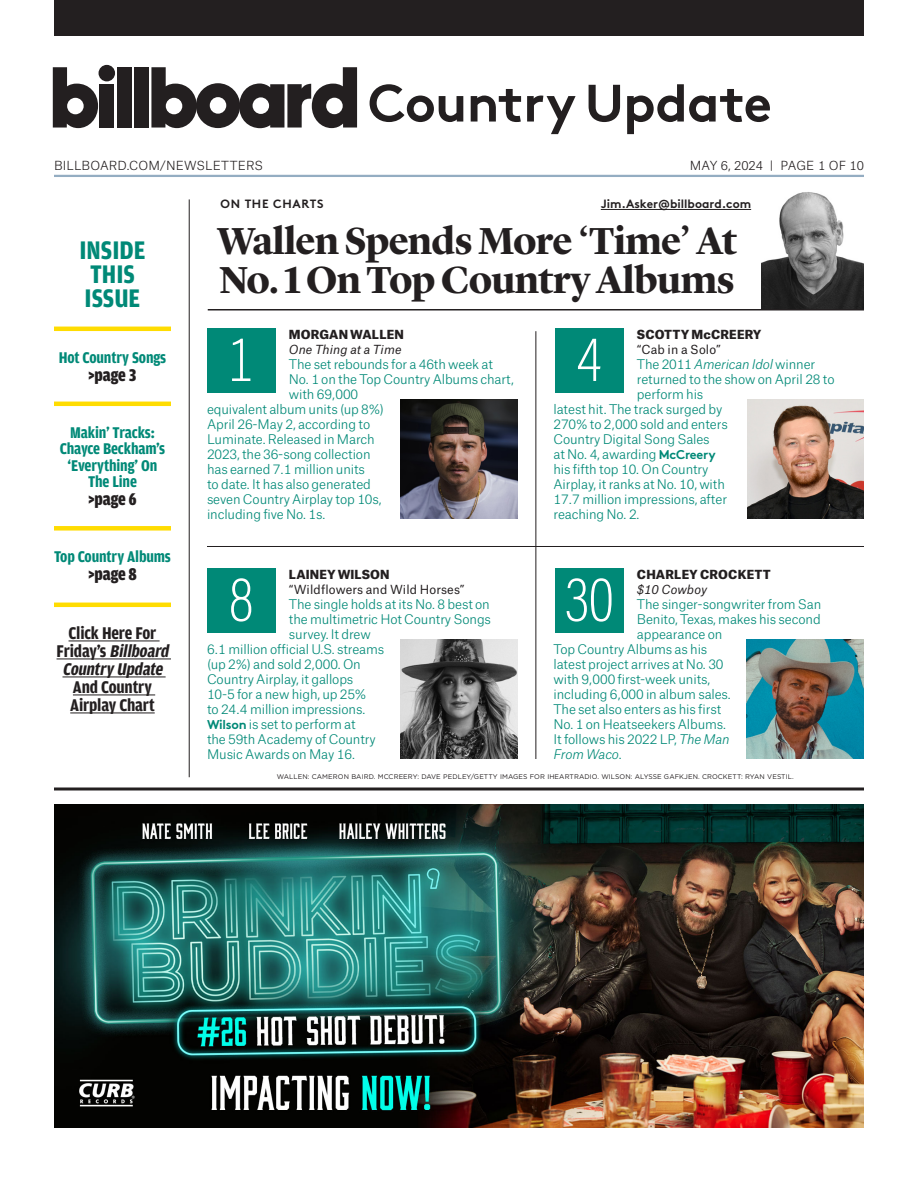
<style>
.page{position:relative;width:918px;height:1188px;background:#fff}
.page>*{position:absolute;margin:0;border:0;box-sizing:border-box;transform-origin:0 0}
.Name_Artist_Title{font:200 63.75px "Acumin Pro Cond";color:#fff}
.t1{font:700 52.5px "Brown";letter-spacing:-.01em;color:#231f20}
._20_Page_One_Hed_Lar{font:700 39px/39px "Lyon Display";letter-spacing:-.015em;color:#231f20}
.TOC_Inside{font:700 27px/24px "Amplitude Cond";color:#008977}
._20_TOC{font:700 18px/18px "Amplitude Cond";letter-spacing:-.01em;color:#231f20;text-align:center}
._20_TOC__page_tk{font:900 18px "Amplitude Cond";letter-spacing:-.01em;color:#231f20}
._20_TOC-2{font:700 16.5px/16.5px "Amplitude Cond";letter-spacing:-.01em;color:#008977;text-align:center}
._20_OTC_Green_Body_C{font:300 12.75px "Atlas Grotesk";letter-spacing:-.01em;color:#008977}
._20_OTC_Green_Body_C-2{font:italic 300 12.75px "Atlas Grotesk";letter-spacing:-.015em;color:#008977}
._20_OTC_Artist_Name{font:900 12px "Atlas Grotesk";letter-spacing:.01em;color:#231f20}
.t2{font:300 12px "Atlas Grotesk";letter-spacing:.01em;color:#231f20}
._20_OTC_Song_Title{font:12px "Atlas Grotesk";letter-spacing:.01em;color:#231f20}
._20_OTC_Song_Title-2{font:italic 12px "Atlas Grotesk";letter-spacing:.01em;color:#231f20}
.t3{font:700 12px "Brown";color:#231f20}
.t4{font:700 12px "Brown";letter-spacing:.06em;color:#231f20}
._20_Credit{font:6.75px "Gotham";letter-spacing:.015em;color:#231f20}
.s1{font-style:italic}
.s2{font-family:"Brown";font-weight:700}
.s3{font-style:normal}
</style>
<div class="page">
<hr style="left:54px;top:175px;width:810px;height:2px;background:#94adc2">
<hr style="left:189px;top:199px;width:1px;height:578px;background:#231f20">
<div style="left:54px;top:0;width:810px;height:36px;background:#231f20"></div>
<div style="left:100px;top:84px;width:14px;height:44px;background:#231f20"></div>
<div style="left:117px;top:67px;width:14px;height:61px;background:#231f20"></div>
<div style="left:134px;top:67px;width:14px;height:61px;background:#231f20"></div>
<div style="left:99px;top:65px;width:16px;height:16px;background:#231f20;border-radius:50%"></div>
<svg style="left:53px;top:67px;width:45px;height:61px"></svg>
<svg style="left:151px;top:67px;width:206px;height:61px"></svg>
<hr style="left:535px;top:331px;width:1px;height:428px;background:#231f20">
<hr style="left:207px;top:546px;width:657px;height:1px;background:#231f20">
<hr style="left:601px;top:209px;width:150px;height:1px;background:#231f20">
<img style="left:761px;top:192px;width:103px;height:117px">
<hr style="left:208px;top:309px;width:656px;height:1px;background:#231f20">
<img style="left:747px;top:399px;width:117px;height:120px">
<img style="left:747px;top:639px;width:117px;height:120px">
<img style="left:400px;top:399px;width:117px;height:120px">
<img style="left:400px;top:639px;width:117px;height:120px">
<hr style="left:54px;top:788px;width:810px;height:2px;background:#231f20">
<div style="left:207px;top:328px;width:68px;height:65px;background:#008977"></div>
<div style="left:207px;top:568px;width:68px;height:65px;background:#008977"></div>
<div style="left:555px;top:328px;width:68px;height:65px;background:#008977"></div>
<div style="left:555px;top:568px;width:68px;height:65px;background:#008977"></div>
<hr style="left:54px;top:327px;width:117px;height:4px;background:#ffdc01">
<hr style="left:54px;top:402px;width:117px;height:4px;background:#ffdc01">
<div style="left:54px;top:526px;width:117px;height:5px;background:#ffdc01"></div>
<hr style="left:54px;top:603px;width:117px;height:4px;background:#ffdc01">
<hr style="left:69px;top:641px;width:91px;height:1px;background:#231f20">
<hr style="left:57px;top:659px;width:114px;height:1px;background:#231f20">
<hr style="left:63px;top:677px;width:103px;height:1px;background:#231f20">
<hr style="left:73px;top:695px;width:82px;height:1px;background:#231f20">
<hr style="left:70px;top:713px;width:85px;height:1px;background:#231f20">
<img style="left:54px;top:804px;width:810px;height:324px">
<h2 class="t1" style="left:368px;top:61px;width:405px">Country Update</h2>
<p class="t2" style="left:54px;top:156px;width:211px">BILLBOARD.COM/NEWSLETTERS</p>
<p class="t2" style="left:690px;top:156px;width:176px">MAY 6, 2024 | PAGE 1 OF 10</p>
<p class="TOC_Inside" style="left:79px;top:238px;width:68px">INSIDE<br>THIS<br>ISSUE</p>
<p class="_20_TOC-2" style="left:59px;top:349px;width:109px">Hot Country Songs</p>
<p class="_20_TOC__page_tk" style="left:89px;top:365px;width:49px">&gt;page 3</p>
<p class="_20_TOC-2" style="left:60px;top:424px;width:107px">Makin’ Tracks:<br>Chayce Beckham’s ‘Everything’ On<br>The Line</p>
<p class="_20_TOC__page_tk" style="left:89px;top:489px;width:49px">&gt;page 6</p>
<p class="_20_TOC-2" style="left:54px;top:549px;width:119px">Top Country Albums</p>
<p class="_20_TOC__page_tk" style="left:89px;top:564px;width:49px">&gt;page 8</p>
<p class="_20_TOC" style="left:57px;top:624px;width:117px">Click Here For<br>F r i d ay ’ s <span class="s1">Billboard<br>Country Update<br></span>And Country<br>Airplay Chart</p>
<p class="t4" style="left:221px;top:194px;width:105px">ON THE CHARTS</p>
<p class="t3" style="left:601px;top:194px;width:152px">Jim.Asker@billboard.com</p>
<p class="_20_Page_One_Hed_Lar" style="left:217px;top:219px;width:521px">Wallen Spends More ‘Time’ At<br>No. 1 On Top Country Albums</p>
<p class="Name_Artist_Title" style="left:228px;top:318px;width:28px">1</p>
<p class="_20_OTC_Artist_Name" style="left:289px;top:324px;width:117px">MORGAN WALLEN</p>
<p class="_20_OTC_Song_Title-2" style="left:289px;top:340px;width:114px">One Thing at a Time</p>
<p class="_20_OTC_Green_Body_C" style="left:289px;top:354px;width:206px">The set rebounds for a 46th week at</p>
<p class="_20_OTC_Green_Body_C" style="left:289px;top:369px;width:226px">No. 1 on the Top Country Albums chart,</p>
<p class="_20_OTC_Green_Body_C" style="left:289px;top:384px;width:71px">with 69,000</p>
<p class="_20_OTC_Green_Body_C" style="left:207px;top:399px;width:178px">equivalent album units (up 8%)</p>
<p class="_20_OTC_Green_Body_C" style="left:207px;top:414px;width:165px">April 26-May 2, according to</p>
<p class="_20_OTC_Green_Body_C" style="left:207px;top:429px;width:169px">Luminate. Released in March</p>
<p class="_20_OTC_Green_Body_C" style="left:207px;top:444px;width:165px">2023, the 36-song collection</p>
<p class="_20_OTC_Green_Body_C" style="left:207px;top:459px;width:160px">has earned 7.1 million units</p>
<p class="_20_OTC_Green_Body_C" style="left:207px;top:474px;width:165px">to date. It has also generated</p>
<p class="_20_OTC_Green_Body_C" style="left:207px;top:489px;width:176px">seven Country Airplay top 10s,</p>
<p class="_20_OTC_Green_Body_C" style="left:207px;top:504px;width:120px">including five No. 1s.</p>
<p class="_20_OTC_Artist_Name" style="left:637px;top:324px;width:126px">SCOTTY McCREERY</p>
<p class="_20_OTC_Song_Title" style="left:637px;top:340px;width:85px">“Cab in a Solo”</p>
<p class="_20_OTC_Green_Body_C" style="left:637px;top:354px;width:180px">The 2011 <span class="s1">American Idol</span> winner</p>
<p class="_20_OTC_Green_Body_C" style="left:637px;top:369px;width:199px">returned to the show on April 28 to</p>
<p class="_20_OTC_Green_Body_C" style="left:637px;top:384px;width:68px">perform his</p>
<p class="_20_OTC_Green_Body_C" style="left:554px;top:399px;width:170px">latest hit. The track surged by</p>
<p class="_20_OTC_Green_Body_C" style="left:554px;top:414px;width:176px">270% to 2,000 sold and enters</p>
<p class="_20_OTC_Green_Body_C" style="left:554px;top:429px;width:158px">Country Digital Song Sales</p>
<p class="_20_OTC_Green_Body_C" style="left:554px;top:444px;width:164px">at No. 4, awarding <span class="s2">McCreery</span></p>
<p class="_20_OTC_Green_Body_C" style="left:554px;top:459px;width:157px">his fifth top 10. On Country</p>
<p class="_20_OTC_Green_Body_C" style="left:554px;top:474px;width:173px">Airplay, it ranks at No. 10, with</p>
<p class="_20_OTC_Green_Body_C" style="left:554px;top:489px;width:175px">17.7 million impressions, after</p>
<p class="_20_OTC_Green_Body_C" style="left:554px;top:504px;width:87px">reaching No. 2.</p>
<p class="Name_Artist_Title" style="left:576px;top:318px;width:28px">4</p>
<p class="_20_OTC_Artist_Name" style="left:289px;top:564px;width:102px">LAINEY WILSON</p>
<p class="_20_OTC_Song_Title" style="left:289px;top:580px;width:177px">“Wildflowers and Wild Horses”</p>
<p class="_20_OTC_Green_Body_C" style="left:289px;top:594px;width:202px">The single holds at its No. 8 best on</p>
<p class="_20_OTC_Green_Body_C" style="left:289px;top:609px;width:204px">the multimetric Hot Country Songs</p>
<p class="_20_OTC_Green_Body_C" style="left:289px;top:624px;width:84px">survey. It drew</p>
<p class="_20_OTC_Green_Body_C" style="left:207px;top:639px;width:179px">6.1 million official U.S. streams</p>
<p class="_20_OTC_Green_Body_C" style="left:207px;top:654px;width:155px">(up 2%) and sold 2,000. On</p>
<p class="_20_OTC_Green_Body_C" style="left:207px;top:669px;width:148px">Country Airplay, it gallops</p>
<p class="_20_OTC_Green_Body_C" style="left:207px;top:684px;width:161px">10-5 for a new high, up 25%</p>
<p class="_20_OTC_Green_Body_C" style="left:207px;top:699px;width:160px">to 24.4 million impressions.</p>
<p class="_20_OTC_Green_Body_C" style="left:207px;top:714px;width:150px"><span class="s2">Wilson</span> is set to perform at</p>
<p class="_20_OTC_Green_Body_C" style="left:207px;top:729px;width:170px">the 59th Academy of Country</p>
<p class="_20_OTC_Green_Body_C" style="left:207px;top:744px;width:149px">Music Awards on May 16.</p>
<p class="Name_Artist_Title" style="left:228px;top:558px;width:28px">8</p>
<p class="_20_OTC_Artist_Name" style="left:637px;top:564px;width:135px">CHARLEY CROCKETT</p>
<p class="_20_OTC_Song_Title-2" style="left:637px;top:580px;width:72px">$10 Cowboy</p>
<p class="_20_OTC_Green_Body_C" style="left:637px;top:594px;width:186px">The singer-songwriter from San</p>
<p class="_20_OTC_Green_Body_C" style="left:637px;top:609px;width:185px">Benito, Texas, makes his second</p>
<p class="_20_OTC_Green_Body_C" style="left:637px;top:624px;width:87px">appearance on</p>
<p class="_20_OTC_Green_Body_C" style="left:554px;top:639px;width:155px">Top Country Albums as his</p>
<p class="_20_OTC_Green_Body_C" style="left:554px;top:654px;width:172px">latest project arrives at No. 30</p>
<p class="_20_OTC_Green_Body_C" style="left:554px;top:669px;width:158px">with 9,000 first-week units,</p>
<p class="_20_OTC_Green_Body_C" style="left:554px;top:684px;width:179px">including 6,000 in album sales.</p>
<p class="_20_OTC_Green_Body_C" style="left:554px;top:699px;width:169px">The set also enters as his first</p>
<p class="_20_OTC_Green_Body_C" style="left:554px;top:714px;width:174px">No. 1 on Heatseekers Albums.</p>
<p class="_20_OTC_Green_Body_C" style="left:554px;top:729px;width:178px">It follows his 2022 LP, <span class="s1">The Man</span></p>
<p class="_20_OTC_Green_Body_C-2" style="left:554px;top:744px;width:70px">From Waco<span class="s3">.</span></p>
<p class="Name_Artist_Title" style="left:564px;top:558px;width:52px">30</p>
<p class="_20_Credit" style="left:277px;top:772px;width:518px">WALLEN: CAMERON BAIRD. MCCREERY: DAVE PEDLEY/GETTY IMAGES FOR IHEARTRADIO. WILSON: ALYSSE GAFKJEN. CROCKETT: RYAN VESTIL.</p>
</div>
